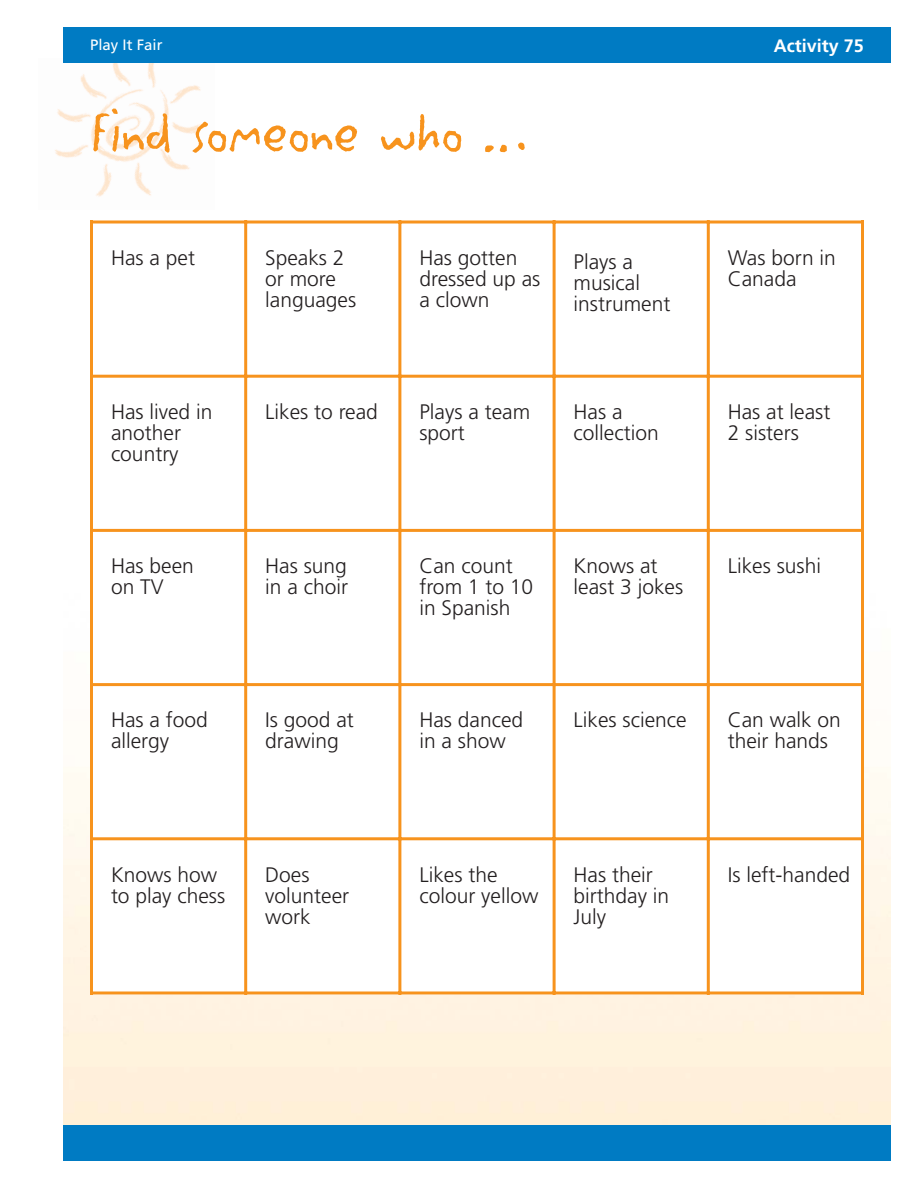
<style>
.page{position:relative;width:918px;height:1188px;background:#fff}
.page>*{position:absolute;margin:0;border:0;box-sizing:border-box;transform-origin:0 0}
.t1{font:63px "Litterbox ICG";letter-spacing:-.015em;color:#f7931d}
.t2{font:300 21px/21px "Frutiger";color:#231f20}
.t3{font:700 18px "Frutiger";color:#fff}
.t4{font:15px "Frutiger";color:#fff}
</style>
<div class="page">
<img style="left:63px;top:767px;width:828px;height:358px">
<div style="left:63px;top:1125px;width:828px;height:36px;background:#007bc3"></div>
<div style="left:90px;top:685px;width:156px;height:154px;background:#fff"></div>
<div style="left:246px;top:685px;width:154px;height:154px;background:#fff"></div>
<div style="left:400px;top:685px;width:154px;height:154px;background:#fff"></div>
<div style="left:554px;top:685px;width:154px;height:154px;background:#fff"></div>
<div style="left:708px;top:685px;width:156px;height:154px;background:#fff"></div>
<div style="left:90px;top:839px;width:156px;height:155px;background:#fff"></div>
<div style="left:246px;top:839px;width:154px;height:155px;background:#fff"></div>
<div style="left:400px;top:839px;width:154px;height:155px;background:#fff"></div>
<div style="left:554px;top:839px;width:154px;height:155px;background:#fff"></div>
<div style="left:708px;top:839px;width:156px;height:155px;background:#fff"></div>
<hr style="left:90px;top:220px;width:3px;height:774px;background:#f7931d">
<hr style="left:244px;top:220px;width:3px;height:774px;background:#f7931d">
<hr style="left:398px;top:220px;width:3px;height:774px;background:#f7931d">
<hr style="left:553px;top:220px;width:3px;height:774px;background:#f7931d">
<hr style="left:707px;top:220px;width:3px;height:774px;background:#f7931d">
<hr style="left:861px;top:220px;width:3px;height:774px;background:#f7931d">
<svg style="left:93px;top:220px;width:768px;height:4px;background:#f8ad54"></svg>
<hr style="left:90px;top:375px;width:774px;height:3px;background:#f7931d">
<hr style="left:90px;top:529px;width:774px;height:3px;background:#f7931d">
<hr style="left:90px;top:683px;width:774px;height:3px;background:#f7931d">
<hr style="left:90px;top:837px;width:774px;height:3px;background:#f7931d">
<hr style="left:90px;top:992px;width:774px;height:2px;background:#f7931d">
<img style="left:55px;top:63px;width:151px;height:134px">
<div style="left:63px;top:27px;width:828px;height:36px;background:#007bc3"></div>
<p class="t4" style="left:90px;top:39px;width:74px">Play It Fair</p>
<p class="t3" style="left:774px;top:38px;width:92px">Activity 75</p>
<h1 class="t1" style="left:90px;top:113px;width:439px">Find someone who …</h1>
<p class="t2" style="left:111px;top:249px;width:86px">Has a pet</p>
<p class="t2" style="left:265px;top:249px;width:93px">Speaks 2 or more languages</p>
<p class="t2" style="left:419px;top:249px;width:122px">Has gotten dressed up as a clown</p>
<p class="t2" style="left:574px;top:253px;width:98px">Plays a musical instrument</p>
<p class="t2" style="left:728px;top:249px;width:110px">Was born in<br>Canada</p>
<p class="t2" style="left:111px;top:403px;width:103px">Has lived in another country</p>
<p class="t2" style="left:265px;top:403px;width:114px">Likes to read</p>
<p class="t2" style="left:419px;top:403px;width:112px">Plays a team sport</p>
<p class="t2" style="left:574px;top:403px;width:87px">Has a collection</p>
<p class="t2" style="left:728px;top:403px;width:104px">Has at least<br>2 sisters</p>
<p class="t2" style="left:111px;top:557px;width:84px">Has been on TV</p>
<p class="t2" style="left:265px;top:557px;width:84px">Has sung in a choir</p>
<p class="t2" style="left:419px;top:557px;width:115px">Can count from 1 to 10 in Spanish</p>
<p class="t2" style="left:574px;top:557px;width:111px">Knows at least 3 jokes</p>
<p class="t2" style="left:728px;top:557px;width:95px">Likes sushi</p>
<p class="t2" style="left:111px;top:711px;width:98px">Has a food allergy</p>
<p class="t2" style="left:265px;top:711px;width:90px">Is good at drawing</p>
<p class="t2" style="left:419px;top:711px;width:105px">Has danced in a show</p>
<p class="t2" style="left:574px;top:711px;width:115px">Likes science</p>
<p class="t2" style="left:728px;top:711px;width:115px">Can walk on their hands</p>
<p class="t2" style="left:111px;top:865px;width:116px">Knows how to play chess</p>
<p class="t2" style="left:265px;top:865px;width:85px">Does volunteer work</p>
<p class="t2" style="left:419px;top:865px;width:120px">Likes the colour yellow</p>
<p class="t2" style="left:574px;top:865px;width:97px">Has their birthday in<br>July</p>
<p class="t2" style="left:728px;top:865px;width:124px">Is left-handed</p>
</div>
